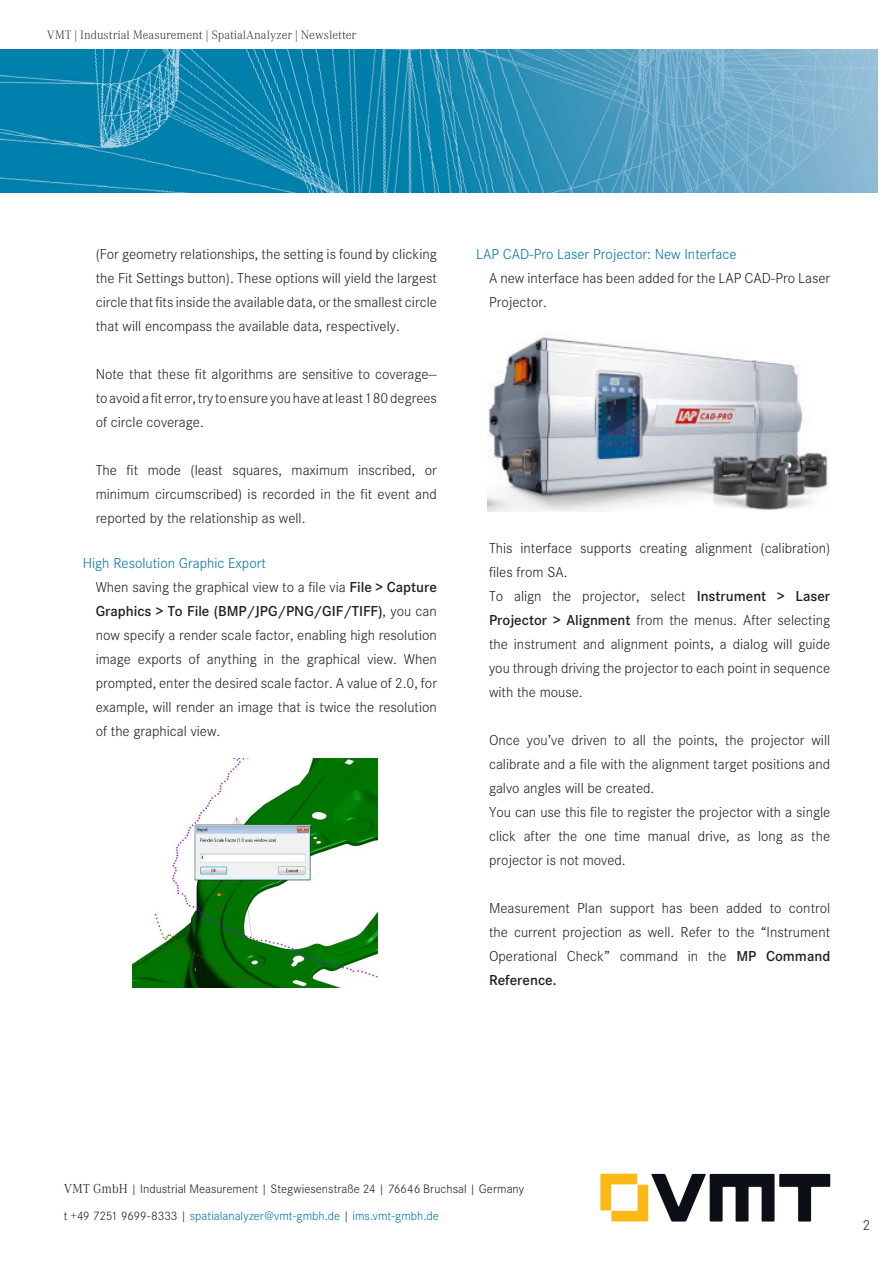
<style>
.page{position:relative;width:893px;height:1263px;background:#fff}
.page>*{position:absolute;margin:0;border:0;box-sizing:border-box;transform-origin:0 0}
.t1{font:300 15px/24px "Corporate S";color:#231f20;text-align:justify}
.t2{font:300 15px "Corporate S";color:#0073a4}
.t3{font:300 12.75px "Corporate S";color:#231f20}
.t4{font:300 12.75px "Corporate S";color:#0073a4}
.t5{font:300 12px "Corporate ABQ";color:#3e3e3f}
.s1{font-weight:600}
.s2{font-family:"Corporate ABQ"}
.s3{color:#231f20}
</style>
<div class="page">
<svg style="left:600px;top:1174px;width:230px;height:47px"></svg>
<img style="left:0;top:49px;width:878px;height:143px">
<img style="left:133px;top:758px;width:244px;height:229px">
<img style="left:488px;top:335px;width:340px;height:176px">
<p class="t5" style="left:47px;top:27px;width:311px">VMT | Industrial Measurement | SpatialAnalyzer | Newsletter</p>
<p class="t1" style="left:96px;top:242px;width:343px">(For geometry relationships, the setting is found by clicking the Fit Settings button). These options will yield the largest circle that fits inside the available data, or the smallest circle that will encompass the available data, respectively.</p>
<p class="t1" style="left:96px;top:362px;width:343px">Note that these fit algorithms are sensitive to coverage— to avoid a fit error, try to ensure you have at least 180 degrees of circle coverage.</p>
<p class="t1" style="left:96px;top:458px;width:343px">The fit mode (least squares, maximum inscribed, or minimum circumscribed) is recorded in the fit event and reported by the relationship as well.</p>
<p class="t2" style="left:83px;top:554px;width:184px">High Resolution Graphic Export</p>
<p class="t1" style="left:96px;top:575px;width:343px">When saving the graphical view to a file via <span class="s1">File &gt; Capture Graphics &gt; To File (BMP/JPG/PNG/GIF/TIFF)</span>, you can now specify a render scale factor, enabling high resolution image exports of anything in the graphical view. When prompted, enter the desired scale factor. A value of 2.0, for example, will render an image that is twice the resolution of the graphical view.</p>
<p class="t2" style="left:476px;top:245px;width:262px">LAP CAD-Pro Laser Projector: New Interface</p>
<p class="t1" style="left:489px;top:266px;width:343px">A new interface has been added for the LAP CAD-Pro Laser<br>Projector.</p>
<p class="t1" style="left:489px;top:536px;width:343px">This interface supports creating alignment (calibration) files from SA.</p>
<p class="t1" style="left:489px;top:584px;width:343px">To align the projector, select <span class="s1">Instrument &gt; Laser Projector &gt; Alignment</span> from the menus. After selecting the instrument and alignment points, a dialog will guide you through driving the projector to each point in sequence with the mouse.</p>
<p class="t1" style="left:489px;top:728px;width:343px">Once you’ve driven to all the points, the projector will calibrate and a file with the alignment target positions and galvo angles will be created.</p>
<p class="t1" style="left:489px;top:800px;width:343px">You can use this file to register the projector with a single click after the one time manual drive, as long as the projector is not moved.</p>
<p class="t1" style="left:489px;top:896px;width:343px">Measurement Plan support has been added to control the current projection as well. Refer to the “Instrument Operational Check” command in the <span class="s1">MP Command Reference.</span></p>
<p class="t3" style="left:64px;top:1181px;width:462px"><span class="s2">VMT GmbH</span> | Industrial Measurement | Stegwiesenstraße 24 | 76646 Bruchsal | Germany</p>
<p class="t4" style="left:64px;top:1208px;width:377px"><span class="s3">t +49 7251 9699-8333 |</span> spatialanalyzer@vmt-gmbh.de <span class="s3">|</span> ims.vmt-gmbh.de</p>
<p class="t1" style="left:862px;top:1213px;width:9px">2</p>
</div>
